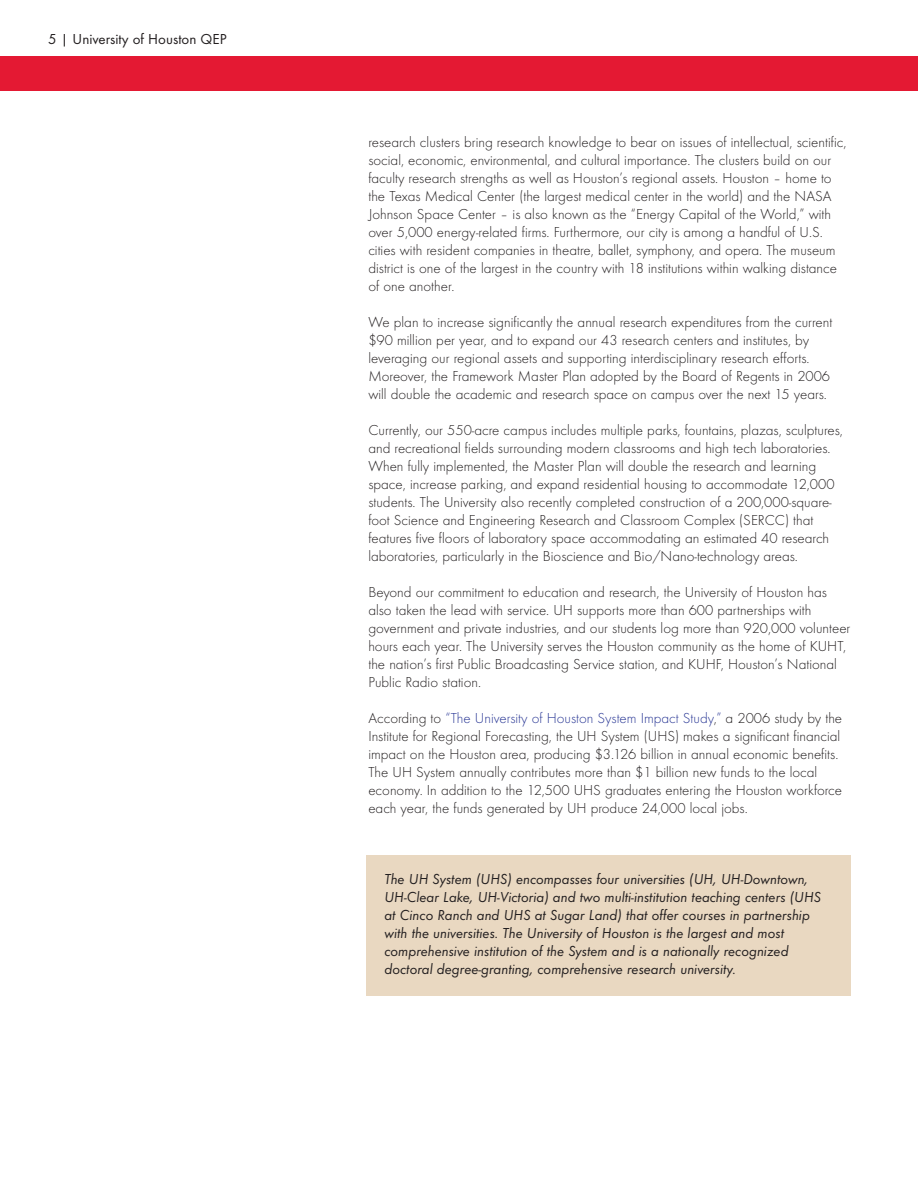
<style>
.page{position:relative;width:918px;height:1188px;background:#fff}
.page>*{position:absolute;margin:0;border:0;box-sizing:border-box;transform-origin:0 0}
.t1{font:300 15px/18px "Futura T";color:#231f20}
.t2{font:italic 15px/18px "Futura T";color:#231f20}
.t3{font:15px "Futura T";color:#231f20}
.s1{color:#293795}
</style>
<div class="page">
<div style="left:0;top:56px;width:918px;height:34px;background:#e41933"></div>
<div style="left:366px;top:856px;width:484px;height:140px;background:#e9d8c1"></div>
<p class="t3" style="left:48px;top:30px;width:180px">5 | University of Houston QEP</p>
<p class="t1" style="left:368px;top:132px;width:480px">research clusters bring research knowledge to bear on issues of intellectual, scientific, social, economic, environmental, and cultural importance. The clusters build on our faculty research strengths as well as Houston’s regional assets. Houston – home to the Texas Medical Center (the largest medical center in the world) and the NASA Johnson Space Center – is also known as the “Energy Capital of the World,” with over 5,000 energy-related firms. Furthermore, our city is among a handful of U.S. cities with resident companies in theatre, ballet, symphony, and opera. The museum district is one of the largest in the country with 18 institutions within walking distance of one another.</p>
<p class="t1" style="left:368px;top:312px;width:465px">We plan to increase significantly the annual research expenditures from the current $90 million per year, and to expand our 43 research centers and institutes, by leveraging our regional assets and supporting interdisciplinary research efforts.<br>Moreover, the Framework Master Plan adopted by the Board of Regents in 2006 will double the academic and research space on campus over the next 15 years.</p>
<p class="t1" style="left:368px;top:420px;width:476px">Currently, our 550-acre campus includes multiple parks, fountains, plazas, sculptures, and recreational fields surrounding modern classrooms and high tech laboratories.<br>When fully implemented, the Master Plan will double the research and learning space, increase parking, and expand residential housing to accommodate 12,000 students. The University also recently completed construction of a 200,000-square&shy;foot Science and Engineering Research and Classroom Complex (SERCC) that features five floors of laboratory space accommodating an estimated 40 research laboratories, particularly in the Bioscience and Bio/Nano-technology areas.</p>
<p class="t1" style="left:368px;top:582px;width:484px">Beyond our commitment to education and research, the University of Houston has also taken the lead with service. UH supports more than 600 partnerships with government and private industries, and our students log more than 920,000 volunteer hours each year. The University serves the Houston community as the home of KUHT, the nation’s first Public Broadcasting Service station, and KUHF, Houston’s National Public Radio station.</p>
<p class="t1" style="left:368px;top:708px;width:475px">According to <span class="s1">“The University of Houston System Impact Study</span>,<span class="s1">”</span> a 2006 study by the Institute for Regional Forecasting, the UH System (UHS) makes a significant financial impact on the Houston area, producing $3.126 billion in annual economic benefits.<br>The UH System annually contributes more than $1 billion new funds to the local economy. In addition to the 12,500 UHS graduates entering the Houston workforce each year, the funds generated by UH produce 24,000 local jobs.</p>
<p class="t2" style="left:384px;top:869px;width:438px">The UH System (UHS) encompasses four universities (UH, UH-Downtown, UH-Clear Lake, UH-Victoria) and two multi-institution teaching centers (UHS at Cinco Ranch and UHS at Sugar Land) that offer courses in partnership with the universities. The University of Houston is the largest and most comprehensive institution of the System and is a nationally recognized doctoral degree-granting, comprehensive research university.</p>
</div>
